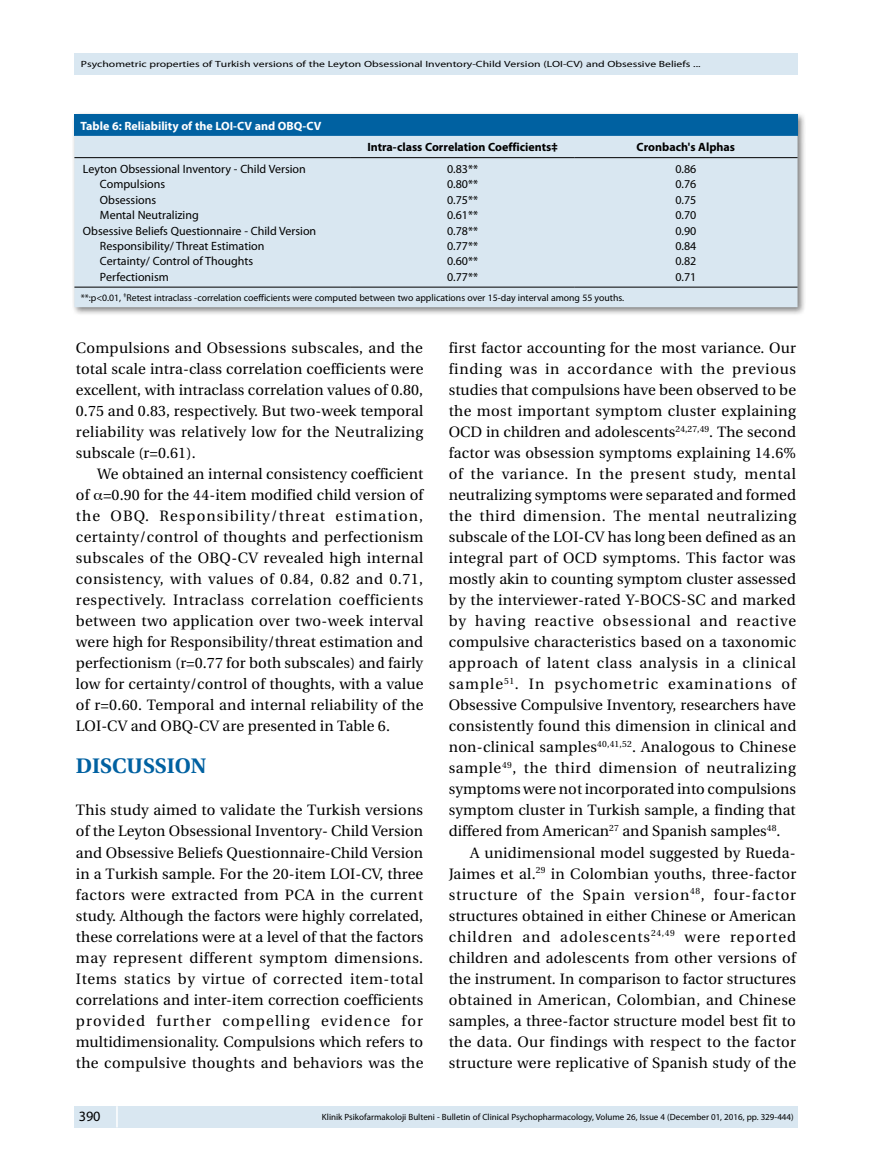
<style>
.page{position:relative;width:872px;height:1170px;background:#fff}
.page>*{position:absolute;margin:0;border:0;box-sizing:border-box;transform-origin:0 0}
.t1{font:21px "Utopia Bold Tr";color:#0061a1}
.t2{font:15px/21px "Utopia Medium Tr";letter-spacing:.015em;color:#000;text-align:justify}
.t3{font:14.25px "Myriad Pro";color:#000}
.t4{font:12px "Myriad Pro";color:#000}
.t5{font:700 12px "Myriad Pro";color:#000}
.t6{font:700 12px "Myriad Pro";color:#fff}
.t7{font:9.75px "Myriad Pro";color:#000}
.t8{font:9px "Myriad Pro";color:#000;scale:1.3 1}
.t9{font:9px "Myriad Pro";color:#000}
</style>
<div class="page">
<div style="left:74px;top:1106px;width:723px;height:21px;background:#d9e7f1"></div>
<hr style="left:116px;top:1106px;width:2px;height:21px;background:#fff">
<div style="left:74px;top:53px;width:723px;height:21px;background:#d9e7f1"></div>
<div style="left:71px;top:111px;width:735px;height:205px;background:#000;opacity:.5"></div>
<div style="left:74px;top:115px;width:723px;height:21px;background:#0061a1"></div>
<div style="left:74px;top:136px;width:723px;height:171px;background:#d9e7f1"></div>
<hr style="left:74px;top:287px;width:277px;height:1px;background:#000">
<hr style="left:351px;top:287px;width:223px;height:1px;background:#000">
<hr style="left:574px;top:287px;width:223px;height:1px;background:#000">
<hr style="left:74px;top:157px;width:277px;height:1px;background:#000">
<hr style="left:351px;top:157px;width:223px;height:1px;background:#000">
<hr style="left:574px;top:157px;width:223px;height:1px;background:#000">
<p class="t8" style="left:81px;top:59px;width:478px">Psychometric properties of Turkish versions of the Leyton Obsessional Inventory-Child Version (LOI-CV) and Obsessive Beliefs ...</p>
<p class="t6" style="left:80px;top:118px;width:242px">Table 6: Reliability of the LOI-CV and OBQ-CV</p>
<p class="t5" style="left:367px;top:139px;width:192px">Intra-class Correlation Coefficients‡</p>
<p class="t5" style="left:636px;top:139px;width:100px">Cronbach's Alphas</p>
<p class="t4" style="left:83px;top:162px;width:224px">Leyton Obsessional Inventory - Child Version</p>
<p class="t4" style="left:447px;top:162px;width:32px">0.83**</p>
<p class="t4" style="left:675px;top:162px;width:22px">0.86</p>
<p class="t4" style="left:100px;top:177px;width:67px">Compulsions</p>
<p class="t4" style="left:447px;top:177px;width:32px">0.80**</p>
<p class="t4" style="left:675px;top:177px;width:22px">0.76</p>
<p class="t4" style="left:100px;top:192px;width:58px">Obsessions</p>
<p class="t4" style="left:447px;top:192px;width:32px">0.75**</p>
<p class="t4" style="left:675px;top:192px;width:22px">0.75</p>
<p class="t4" style="left:100px;top:208px;width:100px">Mental Neutralizing</p>
<p class="t4" style="left:447px;top:208px;width:32px">0.61**</p>
<p class="t4" style="left:675px;top:208px;width:22px">0.70</p>
<p class="t4" style="left:83px;top:223px;width:235px">Obsessive Beliefs Questionnaire - Child Version</p>
<p class="t4" style="left:447px;top:223px;width:32px">0.78**</p>
<p class="t4" style="left:675px;top:223px;width:22px">0.90</p>
<p class="t4" style="left:100px;top:238px;width:166px">Responsibility/ Threat Estimation</p>
<p class="t4" style="left:447px;top:238px;width:32px">0.77**</p>
<p class="t4" style="left:675px;top:238px;width:22px">0.84</p>
<p class="t4" style="left:100px;top:254px;width:155px">Certainty/ Control of Thoughts</p>
<p class="t4" style="left:447px;top:254px;width:32px">0.60**</p>
<p class="t4" style="left:675px;top:254px;width:22px">0.82</p>
<p class="t4" style="left:100px;top:269px;width:70px">Perfectionism</p>
<p class="t4" style="left:447px;top:269px;width:32px">0.77**</p>
<p class="t4" style="left:675px;top:269px;width:22px">0.71</p>
<p class="t7" style="left:81px;top:291px;width:545px">**:p&lt;0.01, <sup>‡</sup>Retest intraclass -correlation coefficients were computed between two applications over 15-day interval among 55 youths.</p>
<p class="t2" style="left:76px;top:337px;width:349px">Compulsions and Obsessions subscales, and the total scale intra-class correlation coefficients were excellent, with intraclass correlation values of 0.80, 0.75 and 0.83, respectively. But two-week temporal reliability was relatively low for the Neutralizing subscale (r=0.61).</p>
<p class="t2" style="left:76px;top:463px;width:349px;text-indent:21px">We obtained an internal consistency coefficient of =0.90 for the 44-item modified child version of the OBQ. Responsibility/threat estimation, certainty/control of thoughts and perfectionism subscales of the OBQ-CV revealed high internal consistency, with values of 0.84, 0.82 and 0.71, respectively. Intraclass correlation coefficients between two application over two-week interval were high for Responsibility/threat estimation and perfectionism (r=0.77 for both subscales) and fairly low for certainty/control of thoughts, with a value of r=0.60. Temporal and internal reliability of the LOI-CV and OBQ-CV are presented in Table 6.</p>
<h1 class="t1" style="left:76px;top:754px;width:132px">DISCUSSION</h1>
<p class="t2" style="left:76px;top:799px;width:349px">This study aimed to validate the Turkish versions of the Leyton Obsessional Inventory- Child Version and Obsessive Beliefs Questionnaire-Child Version in a Turkish sample. For the 20-item LOI-CV, three factors were extracted from PCA in the current study. Although the factors were highly correlated, these correlations were at a level of that the factors may represent different symptom dimensions.<br>Items statics by virtue of corrected item-total correlations and inter-item correction coefficients provided further compelling evidence for multidimensionality. Compulsions which refers to the compulsive thoughts and behaviors was the</p>
<p class="t2" style="left:449px;top:337px;width:349px">first factor accounting for the most variance. Our finding was in accordance with the previous studies that compulsions have been observed to be the most important symptom cluster explaining OCD in children and adolescents<sup>24,27,49</sup>. The second factor was obsession symptoms explaining 14.6% of the variance. In the present study, mental neutralizing symptoms were separated and formed the third dimension. The mental neutralizing subscale of the LOI-CV has long been defined as an integral part of OCD symptoms. This factor was mostly akin to counting symptom cluster assessed by the interviewer-rated Y-BOCS-SC and marked by having reactive obsessional and reactive compulsive characteristics based on a taxonomic approach of latent class analysis in a clinical sample<sup>51</sup>. In psychometric examinations of Obsessive Compulsive Inventory, researchers have consistently found this dimension in clinical and non-clinical samples<sup>40,41,52</sup>. Analogous to Chinese sample<sup>49</sup>, the third dimension of neutralizing symptoms were not incorporated into compulsions symptom cluster in Turkish sample, a finding that differed from American<sup>27</sup> and Spanish samples<sup>48</sup>.</p>
<p class="t2" style="left:449px;top:841px;width:349px;text-indent:21px">A unidimensional model suggested by Rueda-Jaimes et al.<sup>29</sup> in Colombian youths, three-factor structure of the Spain version<sup>48</sup>, four-factor structures obtained in either Chinese or American children and adolescents<sup>24,49</sup> were reported children and adolescents from other versions of the instrument. In comparison to factor structures obtained in American, Colombian, and Chinese samples, a three-factor structure model best fit to the data. Our findings with respect to the factor structure were replicative of Spanish study of the</p>
<p class="t3" style="left:79px;top:1107px;width:23px">390</p>
<p class="t9" style="left:322px;top:1111px;width:473px">Klinik Psikofarmakoloji Bulteni - Bulletin of Clinical Psychopharmacology, Volume 26, Issue 4 (December 01, 2016, pp. 329-444)</p>
</div>
